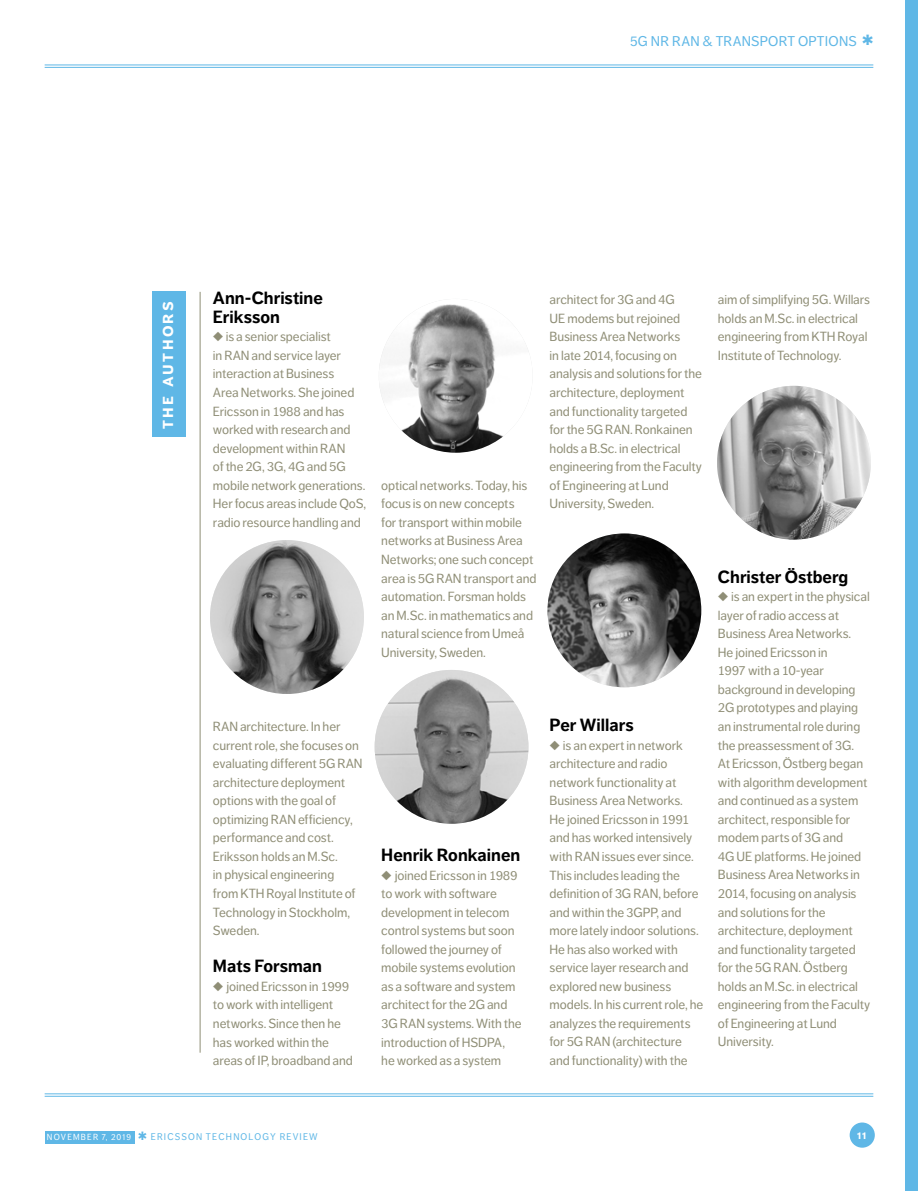
<style>
.page{position:relative;width:918px;height:1191px;background:#fff}
.page>*{position:absolute;margin:0;border:0;box-sizing:border-box;transform-origin:0 0}
.t1{font:700 17.5px/18.6px "Dagny OT";color:#000}
.t2{font:700 17.5px "Dagny OT";letter-spacing:.135em;color:#fff}
.t3{font:14px "Dagny OT";letter-spacing:.015em;color:#5fb7e6}
.t4{font:13.12px/18.6px "Dagny OT";letter-spacing:-.005em;color:#8f8e76}
.t5{font:700 11.9px "Dagny OT";color:#fff;scale:.96 1}
.t6{font:9.62px "Dagny OT";letter-spacing:.12em;color:#5fb7e6;scale:.96 1}
.s1{font-size:8.75px;color:#fff}
</style>
<div class="page">
<div style="left:45px;top:1130px;width:89px;height:13px;background:#5fb7e6"></div>
<div style="left:849px;top:1122px;width:26px;height:25px;background:#5fb7e6;border-radius:50%"></div>
<hr style="left:45px;top:64px;width:828px;height:1px;background:#5fb7e6">
<hr style="left:45px;top:67px;width:828px;height:1px;background:#5fb7e6">
<hr style="left:45px;top:1093px;width:828px;height:1px;background:#5fb7e6">
<hr style="left:45px;top:1095px;width:828px;height:1px;background:#5fb7e6">
<div style="left:905px;top:0;width:13px;height:1191px;background:#5fb7e6"></div>
<hr style="left:200px;top:292px;width:1px;height:760px;background:#8f8e76">
<div style="left:152px;top:292px;width:33px;height:145px;background:#5fb7e6"></div>
<img style="left:210px;top:540px;width:154px;height:154px;border-radius:77px">
<img style="left:375px;top:670px;width:153px;height:153px;border-radius:77px">
<img style="left:379px;top:299px;width:153px;height:154px;border-radius:77px">
<img style="left:717px;top:386px;width:154px;height:153px;border-radius:77px">
<img style="left:547px;top:533px;width:154px;height:154px;border-radius:77px">
<p class="t3" style="left:630px;top:33px;width:245px">5G NR RAN &amp; TRANSPORT OPTIONS ✱</p>
<h1 class="t2" style="left:157px;top:429px;width:129px;rotate:-90deg">the authors</h1>
<h1 class="t1" style="left:213px;top:289px;width:111px">Ann-Christine<br>Eriksson</h1>
<p class="t4" style="left:213px;top:328px;width:155px">◆ is a senior specialist<br>in RAN and service layer interaction at Business<br>Area Networks. She joined<br>Ericsson in 1988 and has worked with research and development within RAN<br>of the 2G, 3G, 4G and 5G mobile network generations.<br>Her focus areas include QoS, radio resource handling and</p>
<p class="t4" style="left:213px;top:717px;width:151px">RAN architecture. In her current role, she focuses on evaluating different 5G RAN architecture deployment options with the goal of optimizing RAN efficiency, performance and cost.<br>Eriksson holds an M.Sc.<br>in physical engineering from KTH Royal Institute of<br>Technology in Stockholm,<br>Sweden.</p>
<h1 class="t1" style="left:213px;top:957px;width:111px">Mats Forsman</h1>
<p class="t4" style="left:213px;top:977px;width:142px">◆ joined Ericsson in 1999 to work with intelligent networks. Since then he has worked within the areas of IP, broadband and</p>
<p class="t4" style="left:381px;top:476px;width:157px">optical networks. Today, his focus is on new concepts<br>for transport within mobile networks at Business Area<br>Networks; one such concept area is 5G RAN transport and automation. Forsman holds an M.Sc. in mathematics and natural science from Umeå<br>University, Sweden.</p>
<p class="t4" style="left:549px;top:290px;width:154px">architect for 3G and 4G<br>UE modems but rejoined<br>Business Area Networks<br>in late 2014, focusing on analysis and solutions for the architecture, deployment and functionality targeted for the 5G RAN. Ronkainen holds a B.Sc. in electrical engineering from the Faculty of Engineering at Lund<br>University, Sweden.</p>
<h1 class="t1" style="left:381px;top:845px;width:141px">Henrik Ronkainen</h1>
<p class="t4" style="left:381px;top:865px;width:142px">◆ joined Ericsson in 1989 to work with software development in telecom control systems but soon followed the journey of mobile systems evolution as a software and system architect for the 2G and<br>3G RAN systems. With the introduction of HSDPA, he worked as a system</p>
<h1 class="t1" style="left:549px;top:716px;width:86px">Per Willars</h1>
<p class="t4" style="left:549px;top:736px;width:155px">◆ is an expert in network architecture and radio network functionality at<br>Business Area Networks.<br>He joined Ericsson in 1991 and has worked intensively with RAN issues ever since.<br>This includes leading the definition of 3G RAN, before and within the 3GPP, and more lately indoor solutions.<br>He has also worked with service layer research and explored new business models. In his current role, he analyzes the requirements for 5G RAN (architecture and functionality) with the</p>
<p class="t4" style="left:718px;top:290px;width:154px">aim of simplifying 5G. Willars holds an M.Sc. in electrical engineering from KTH Royal<br>Institute of Technology.</p>
<h1 class="t1" style="left:718px;top:567px;width:132px">Christer Östberg</h1>
<p class="t4" style="left:718px;top:587px;width:154px">◆ is an expert in the physical layer of radio access at<br>Business Area Networks.<br>He joined Ericsson in<br>1997 with a 10-year background in developing<br>2G prototypes and playing an instrumental role during the preassessment of 3G.<br>At Ericsson, Östberg began with algorithm development and continued as a system architect, responsible for modem parts of 3G and<br>4G UE platforms. He joined<br>Business Area Networks in<br>2014, focusing on analysis and solutions for the architecture, deployment and functionality targeted for the 5G RAN. Östberg holds an M.Sc. in electrical engineering from the Faculty of Engineering at Lund<br>University.</p>
<p class="t6" style="left:47px;top:1131px;width:284px"><span class="s1">NOVEMBER 7, 2019</span> ✱ ERICSSON TECHNOLOGY REVIEW</p>
<p class="t5" style="left:857px;top:1127px;width:11px">11</p>
</div>
